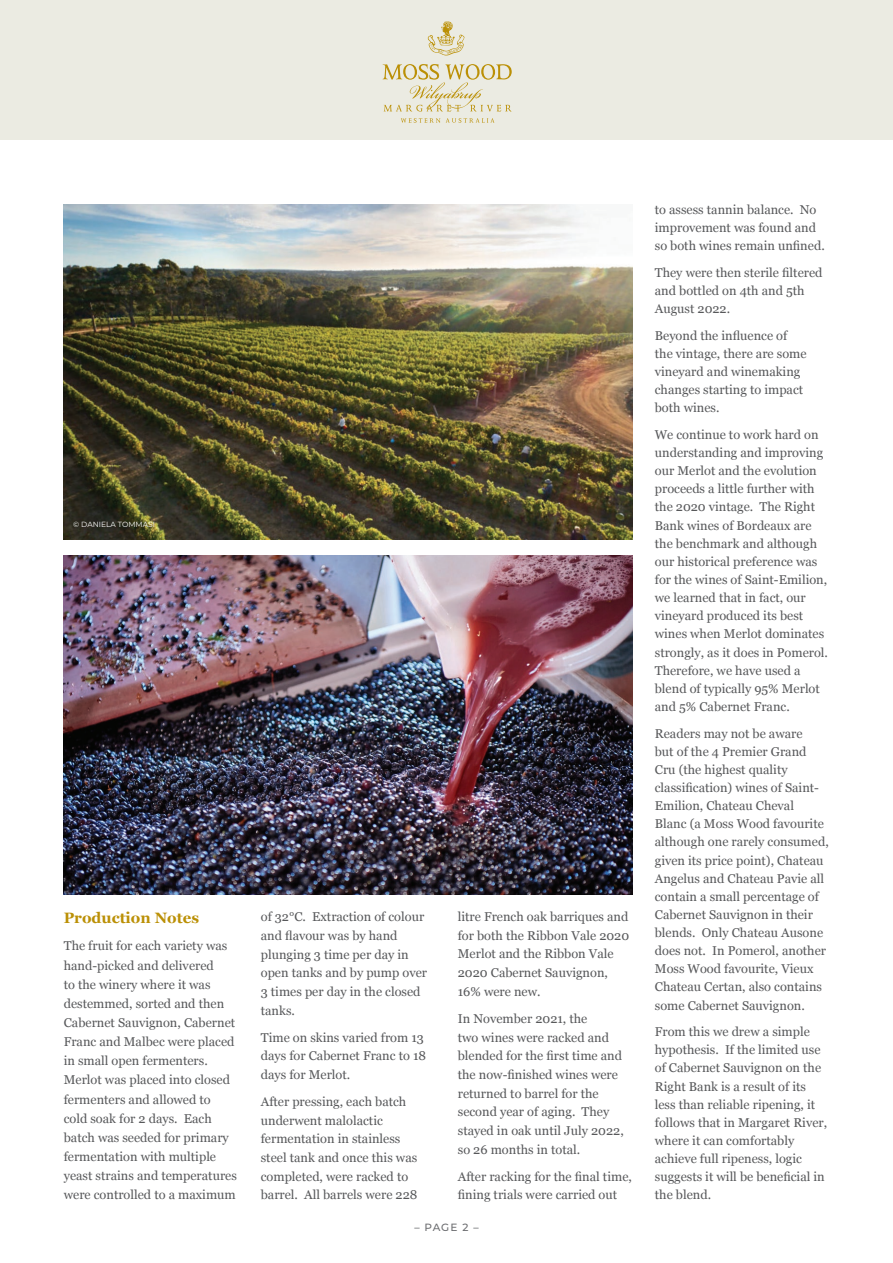
<style>
.page{position:relative;width:893px;height:1263px;background:#fff}
.page>*{position:absolute;margin:0;border:0;box-sizing:border-box;transform-origin:0 0}
.t1{font:700 15px "Georgia";color:#bb9006}
.t2{font:12.75px/18.1px "Georgia";color:#57585a}
.t3{font:500 10.5px "Montserrat";color:#6c6d70}
.t4{font:7.5px "Montserrat";color:#fff}
</style>
<div class="page">
<div style="left:0;top:0;width:893px;height:140px;background:#ebebe2"></div>
<svg style="left:428px;top:21px;width:37px;height:35px"></svg>
<svg style="left:401px;top:118px;width:93px;height:5px"></svg>
<svg style="left:383px;top:64px;width:129px;height:47px"></svg>
<img style="left:64px;top:204px;width:568px;height:335px">
<img style="left:64px;top:556px;width:568px;height:339px">
<p class="t4" style="left:73px;top:519px;width:83px">© DANIELA TOMMASI</p>
<p class="t1" style="left:64px;top:906px;width:137px">Production Notes</p>
<p class="t2" style="left:64px;top:936px;width:175px;line-height:19.2px">The fruit for each variety was hand-picked and delivered<br>to the winery where it was destemmed, sorted and then<br>Cabernet Sauvignon, Cabernet<br>Franc and Malbec were placed in small open fermenters.<br>Merlot was placed into closed fermenters and allowed to cold soak for 2 days. Each batch was seeded for primary fermentation with multiple yeast strains and temperatures were controlled to a maximum</p>
<p class="t2" style="left:261px;top:907px;width:168px;line-height:18.6px">of 32°C. Extraction of colour and flavour was by hand plunging 3 time per day in open tanks and by pump over<br>3 times per day in the closed tanks.</p>
<p class="t2" style="left:261px;top:1027px;width:167px;line-height:18.6px">Time on skins varied from 13 days for Cabernet Franc to 18 days for Merlot.</p>
<p class="t2" style="left:261px;top:1092px;width:158px;line-height:18.6px">After pressing, each batch underwent malolactic fermentation in stainless steel tank and once this was completed, were racked to barrel. All barrels were 228</p>
<p class="t2" style="left:458px;top:907px;width:173px;line-height:18.6px">litre French oak barriques and for both the Ribbon Vale 2020<br>Merlot and the Ribbon Vale<br>2020 Cabernet Sauvignon,<br>16% were new.</p>
<p class="t2" style="left:458px;top:1009px;width:168px;line-height:18.6px">In November 2021, the<br>two wines were racked and blended for the first time and the now-finished wines were returned to barrel for the second year of aging. They stayed in oak until July 2022, so 26 months in total.</p>
<p class="t2" style="left:458px;top:1166px;width:176px;line-height:18.6px">After racking for the final time, fining trials were carried out</p>
<p class="t3" style="left:414px;top:1219px;width:66px">– PAGE 2 –</p>
<p class="t2" style="left:655px;top:200px;width:171px">to assess tannin balance. No improvement was found and so both wines remain unfined.</p>
<p class="t2" style="left:655px;top:263px;width:169px">They were then sterile filtered and bottled on 4th and 5th<br>August 2022.</p>
<p class="t2" style="left:655px;top:326px;width:153px">Beyond the influence of the vintage, there are some vineyard and winemaking changes starting to impact both wines.</p>
<p class="t2" style="left:655px;top:425px;width:175px">We continue to work hard on understanding and improving our Merlot and the evolution proceeds a little further with the 2020 vintage. The Right<br>Bank wines of Bordeaux are the benchmark and although our historical preference was for the wines of Saint-Emilion, we learned that in fact, our vineyard produced its best wines when Merlot dominates strongly, as it does in Pomerol.<br>Therefore, we have used a blend of typically 95% Merlot and 5% Cabernet Franc.</p>
<p class="t2" style="left:655px;top:723px;width:175px">Readers may not be aware<br>but of the 4 Premier Grand<br>Cru (the highest quality classification) wines of Saint-<br>Emilion, Chateau Cheval<br>Blanc (a Moss Wood favourite although one rarely consumed, given its price point), Chateau<br>Angelus and Chateau Pavie all contain a small percentage of<br>Cabernet Sauvignon in their blends. Only Chateau Ausone does not. In Pomerol, another<br>Moss Wood favourite, Vieux<br>Chateau Certan, also contains some Cabernet Sauvignon.</p>
<p class="t2" style="left:655px;top:1022px;width:174px">From this we drew a simple hypothesis. If the limited use of Cabernet Sauvignon on the<br>Right Bank is a result of its less than reliable ripening, it follows that in Margaret River, where it can comfortably achieve full ripeness, logic suggests it will be beneficial in the blend.</p>
</div>
